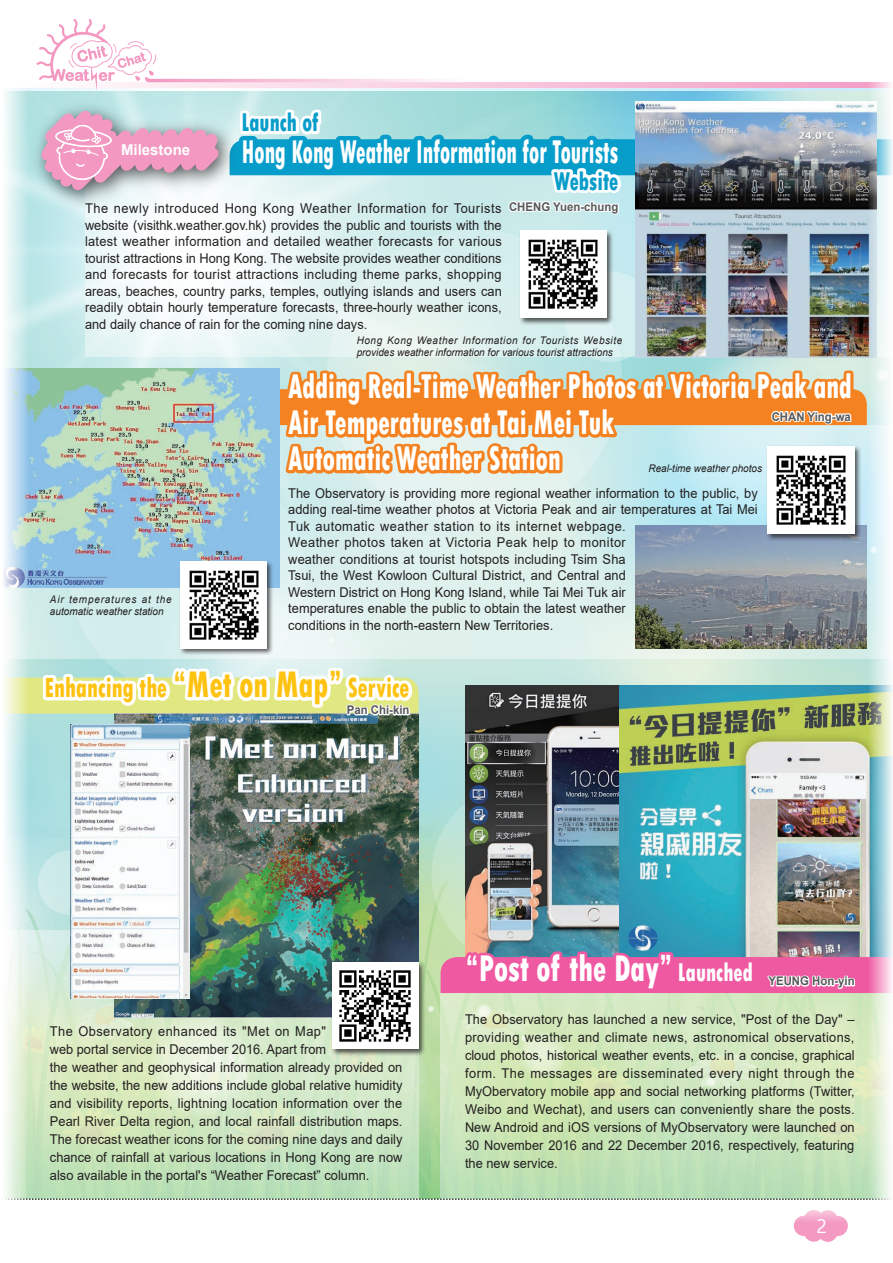
<style>
.page{position:relative;width:893px;height:1263px;background:#fff}
.page>*{position:absolute;margin:0;border:0;box-sizing:border-box;transform-origin:0 0}
.t1{font:800 condensed 39px "Tw Cen";color:#fff;scale:.8 1}
.t2{font:800 condensed 36px/36px "Tw Cen";color:#fff;scale:.75 1}
.t3{font:800 condensed 34.5px "Tw Cen";color:#fff;scale:.65 1}
.t4{font:800 condensed 29.1px "Tw Cen";color:#fec210;scale:.8 1}
.t5{font:800 condensed 27px "Tw Cen";color:#079dca;scale:.8 1}
.t6{font:19.5px "Ebrima";color:#fff}
.t7{font:700 15px "Arial";color:#fff}
.t8{font:13.5px/18px "Arial";color:#231f20;text-align:justify;scale:.95 1}
.t9{font:700 12px "Arial";color:#57585a;scale:.95 1}
.t10{font:italic 10.5px/12px "Arial";color:#231f20;scale:.95 1}
.s1{font-size:38.85px}
.s2{font-size:27px}
</style>
<div class="page">
<svg style="left:794px;top:1210px;width:54px;height:32px"></svg>
<img style="left:3px;top:19px;width:860px;height:1181px">
<img style="left:863px;top:82px;width:30px;height:1118px">
<p class="t7" style="left:121px;top:139px;width:71px">Milestone</p>
<h3 class="t5" style="left:242px;top:107px;width:97px">Launch of</h3>
<h3 class="t3" style="left:242px;top:131px;width:581px">Hong Kong Weather Information for Tourists</h3>
<h3 class="t5" style="left:554px;top:165px;width:82px">Website</h3>
<p class="t8" style="left:85px;top:200px;width:440px;line-height:16.5px">The newly introduced Hong Kong Weather Information for Tourists website (visithk.weather.gov.hk) provides the public and tourists with the latest weather information and detailed weather forecasts for various tourist attractions in Hong Kong. The website provides weather conditions and forecasts for tourist attractions including theme parks, shopping areas, beaches, country parks, temples, outlying islands and users can readily obtain hourly temperature forecasts, three-hourly weather icons, and daily chance of rain for the coming nine days.</p>
<p class="t9" style="left:509px;top:198px;width:117px">CHENG Yuen-chung</p>
<p class="t10" style="left:50px;top:593px;width:130px">Air temperatures at the automatic weather station</p>
<p class="t10" style="left:357px;top:334px;width:281px">Hong Kong Weather Information for Tourists Website provides weather information for various tourist attractions</p>
<h2 class="t2" style="left:288px;top:369px;width:753px">Adding Real-Time Weather Photos at Victoria Peak and<br>Air Temperatures at Tai Mei Tuk<br>Automatic Weather Station</h2>
<p class="t8" style="left:288px;top:485px;width:496px;line-height:16.5px;text-align:left">The Observatory is providing more regional weather information to the public, by adding real-time weather photos at Victoria Peak and air temperatures at Tai Mei Tuk automatic weather station to its internet webpage.<br>Weather photos taken at Victoria Peak help to monitor<br>weather conditions at tourist hotspots including Tsim Sha<br>Tsui, the West Kowloon Cultural District, and Central and<br>Western District on Hong Kong Island, while Tai Mei Tuk air<br>temperatures enable the public to obtain the latest weather<br>conditions in the north-eastern New Territories.</p>
<p class="t9" style="left:772px;top:408px;width:85px">CHAN Ying-wa</p>
<p class="t10" style="left:648px;top:462px;width:121px">Real-time weather photos</p>
<h3 class="t4" style="left:45px;top:671px;width:458px">Enhancing the <span class="s1">“Met on Map”</span> Service</h3>
<p class="t9" style="left:347px;top:702px;width:68px">Pan Chi-kin</p>
<p class="t8" style="left:50px;top:1022px;width:373px;text-align:left">The Observatory enhanced its "Met on Map"<br>web portal service in December 2016. Apart from<br>the weather and geophysical information already provided on the website, the new additions include global relative humidity and visibility reports, lightning location information over the Pearl River Delta region, and local rainfall distribution maps.<br>The forecast weather icons for the coming nine days and daily chance of rainfall at various locations in Hong Kong are now also available in the portal's “Weather Forecast” column.</p>
<h1 class="t1" style="left:465px;top:946px;width:361px">“Post of the Day” <span class="s2">Launched</span></h1>
<p class="t8" style="left:465px;top:1010px;width:412px">The Observatory has launched a new service, "Post of the Day" – providing weather and climate news, astronomical observations, cloud photos, historical weather events, etc. in a concise, graphical form. The messages are disseminated every night through the MyObervatory mobile app and social networking platforms (Twitter, Weibo and Wechat), and users can conveniently share the posts.<br>New Android and iOS versions of MyObservatory were launched on 30 November 2016 and 22 December 2016, respectively, featuring the new service.</p>
<p class="t9" style="left:768px;top:973px;width:92px">YEUNG Hon-yin</p>
<h3 class="t6" style="left:816px;top:1212px;width:12px">2</h3>
</div>
